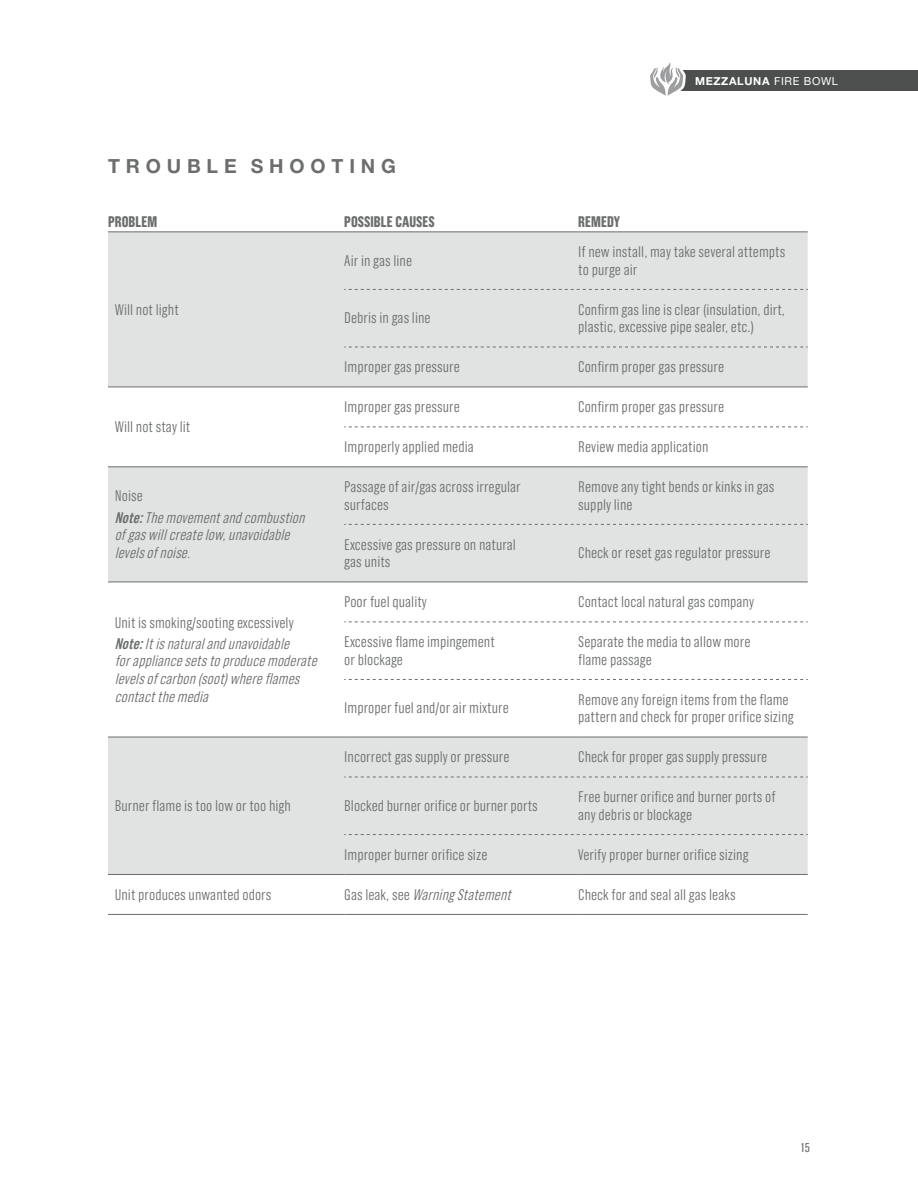
<style>
.page{position:relative;width:918px;height:1188px;background:#fff}
.page>*{position:absolute;margin:0;border:0;box-sizing:border-box;transform-origin:0 0}
.t1{font:700 19.5px "Helvetica Neue LT Std";letter-spacing:.3em;color:#6c6e6e}
.t2{font:300 15.3px/17.5px "Grotzec Cond";letter-spacing:.005em;color:#6c6e6e}
.t3{font:italic 300 15.3px/17.5px "Grotzec Cond";color:#6c6e6e}
.t4{font:700 15.3px "Grotzec Cond";letter-spacing:.005em;color:#6c6e6e}
.t5{font:12.75px "Grotzec Cond";color:#6c6e6e}
.t6{font:700 10.95px "Helvetica Neue LT Std";letter-spacing:.06em;color:#fff}
.s1{font-weight:400}
.s2{font-style:normal}
.s3{font-weight:600}
.s4{font-weight:600;font-style:italic}
.s5{font-style:italic}
</style>
<div class="page">
<div style="left:670px;top:71px;width:248px;height:20px;background:#4d4f4e"></div>
<svg style="left:650px;top:62px;width:38px;height:34px"></svg>
<svg style="left:108px;top:232px;width:700px;height:642px;fill:#e1e2e2"></svg>
<hr style="left:108px;top:231px;width:236px;height:1px;background:#6c6e6e">
<hr style="left:344px;top:231px;width:234px;height:1px;background:#6c6e6e">
<hr style="left:578px;top:231px;width:230px;height:1px;background:#6c6e6e">
<svg style="left:344px;top:289px;width:464px;height:1px"></svg>
<svg style="left:344px;top:347px;width:464px;height:1px"></svg>
<hr style="left:108px;top:387px;width:236px;height:1px;background:#6c6e6e">
<hr style="left:344px;top:387px;width:234px;height:1px;background:#6c6e6e">
<hr style="left:578px;top:387px;width:230px;height:1px;background:#6c6e6e">
<svg style="left:344px;top:427px;width:464px;height:1px"></svg>
<hr style="left:108px;top:466px;width:236px;height:1px;background:#6c6e6e">
<hr style="left:344px;top:466px;width:234px;height:1px;background:#6c6e6e">
<hr style="left:578px;top:466px;width:230px;height:1px;background:#6c6e6e">
<svg style="left:344px;top:524px;width:464px;height:1px"></svg>
<hr style="left:108px;top:582px;width:236px;height:1px;background:#6c6e6e">
<hr style="left:344px;top:582px;width:234px;height:1px;background:#6c6e6e">
<hr style="left:578px;top:582px;width:230px;height:1px;background:#6c6e6e">
<svg style="left:344px;top:622px;width:464px;height:1px"></svg>
<svg style="left:344px;top:679px;width:464px;height:1px"></svg>
<hr style="left:108px;top:737px;width:236px;height:1px;background:#6c6e6e">
<hr style="left:344px;top:737px;width:234px;height:1px;background:#6c6e6e">
<hr style="left:578px;top:737px;width:230px;height:1px;background:#6c6e6e">
<svg style="left:344px;top:777px;width:464px;height:1px"></svg>
<svg style="left:344px;top:834px;width:464px;height:1px"></svg>
<hr style="left:108px;top:874px;width:236px;height:1px;background:#6c6e6e">
<hr style="left:108px;top:914px;width:236px;height:1px;background:#6c6e6e">
<hr style="left:344px;top:874px;width:234px;height:1px;background:#6c6e6e">
<hr style="left:578px;top:874px;width:230px;height:1px;background:#6c6e6e">
<hr style="left:344px;top:914px;width:234px;height:1px;background:#6c6e6e">
<hr style="left:578px;top:914px;width:230px;height:1px;background:#6c6e6e">
<p class="t1" style="left:108px;top:154px;width:290px">TROUBLE SHOOTING</p>
<p class="t4" style="left:108px;top:213px;width:51px">PROBLEM</p>
<p class="t4" style="left:344px;top:213px;width:92px">POSSIBLE CAUSES</p>
<p class="t4" style="left:578px;top:213px;width:43px">REMEDY</p>
<p class="t6" style="left:695px;top:74px;width:145px">MEZZALUNA <span class="s1">FIRE BOWL</span></p>
<p class="t2" style="left:115px;top:300px;width:66px">Will not light</p>
<p class="t2" style="left:115px;top:418px;width:77px">Will not stay lit</p>
<p class="t3" style="left:115px;top:486px;width:195px;line-height:21px"><span class="s2">Noise<br></span><span class="s3">Note:</span>Themovementandcombustion</p>
<p class="t3" style="left:115px;top:526px;width:180px">ofgaswillcreatelow,unavoidable levelsofnoise.</p>
<p class="t2" style="left:115px;top:612px;width:181px;line-height:21px">Unit is smoking/sooting excessively<br><span class="s4">Note:</span><span class="s5">Itisnaturalandunavoidable</span></p>
<p class="t3" style="left:115px;top:652px;width:208px">forappliancesetstoproducemoderate levelsofcarbon(soot)whereflames contactthemedia</p>
<p class="t2" style="left:115px;top:797px;width:178px">Burner flame is too low or too high</p>
<p class="t2" style="left:344px;top:252px;width:69px">Air in gas line</p>
<p class="t2" style="left:578px;top:243px;width:209px">If new install, may take several attempts to purge air</p>
<p class="t2" style="left:344px;top:309px;width:88px">Debris in gas line</p>
<p class="t2" style="left:578px;top:300px;width:208px">Confirm gas line is clear (insulation, dirt, plastic, excessive pipe sealer, etc.)</p>
<p class="t2" style="left:344px;top:358px;width:117px">Improper gas pressure</p>
<p class="t2" style="left:578px;top:358px;width:147px">Confirm proper gas pressure</p>
<p class="t2" style="left:344px;top:398px;width:117px">Improper gas pressure</p>
<p class="t2" style="left:578px;top:398px;width:147px">Confirm proper gas pressure</p>
<p class="t2" style="left:344px;top:438px;width:131px">Improperly applied media</p>
<p class="t2" style="left:578px;top:438px;width:132px">Review media application</p>
<p class="t2" style="left:344px;top:478px;width:178px">Passage of air/gas across irregular surfaces</p>
<p class="t2" style="left:578px;top:478px;width:198px">Remove any tight bends or kinks in gas supply line</p>
<p class="t2" style="left:344px;top:535px;width:173px">Excessive gas pressure on natural gas units</p>
<p class="t2" style="left:578px;top:544px;width:194px">Check or reset gas regulator pressure</p>
<p class="t2" style="left:344px;top:593px;width:84px">Poor fuel quality</p>
<p class="t2" style="left:578px;top:593px;width:177px">Contact local natural gas company</p>
<p class="t2" style="left:344px;top:633px;width:152px">Excessive flame impingement or blockage</p>
<p class="t2" style="left:578px;top:633px;width:174px">Separate the media to allow more flame passage</p>
<p class="t2" style="left:344px;top:699px;width:166px">Improper fuel and/or air mixture</p>
<p class="t2" style="left:578px;top:691px;width:217px">Remove any foreign items from the flame pattern and check for proper orifice sizing</p>
<p class="t2" style="left:344px;top:748px;width:167px">Incorrect gas supply or pressure</p>
<p class="t2" style="left:578px;top:748px;width:191px">Check for proper gas supply pressure</p>
<p class="t2" style="left:344px;top:797px;width:195px">Blocked burner orifice or burner ports</p>
<p class="t2" style="left:578px;top:788px;width:199px">Free burner orifice and burner ports of any debris or blockage</p>
<p class="t2" style="left:344px;top:846px;width:145px">Improper burner orifice size</p>
<p class="t2" style="left:578px;top:846px;width:172px">Verify proper burner orifice sizing</p>
<p class="t2" style="left:115px;top:886px;width:158px">Unit produces unwanted odors</p>
<p class="t3" style="left:344px;top:886px;width:172px"><span class="s2">G a s l e a k , s e e</span> WarningStatement</p>
<p class="t2" style="left:578px;top:886px;width:159px">Check for and seal all gas leaks</p>
<p class="t5" style="left:801px;top:1140px;width:11px">15</p>
</div>
